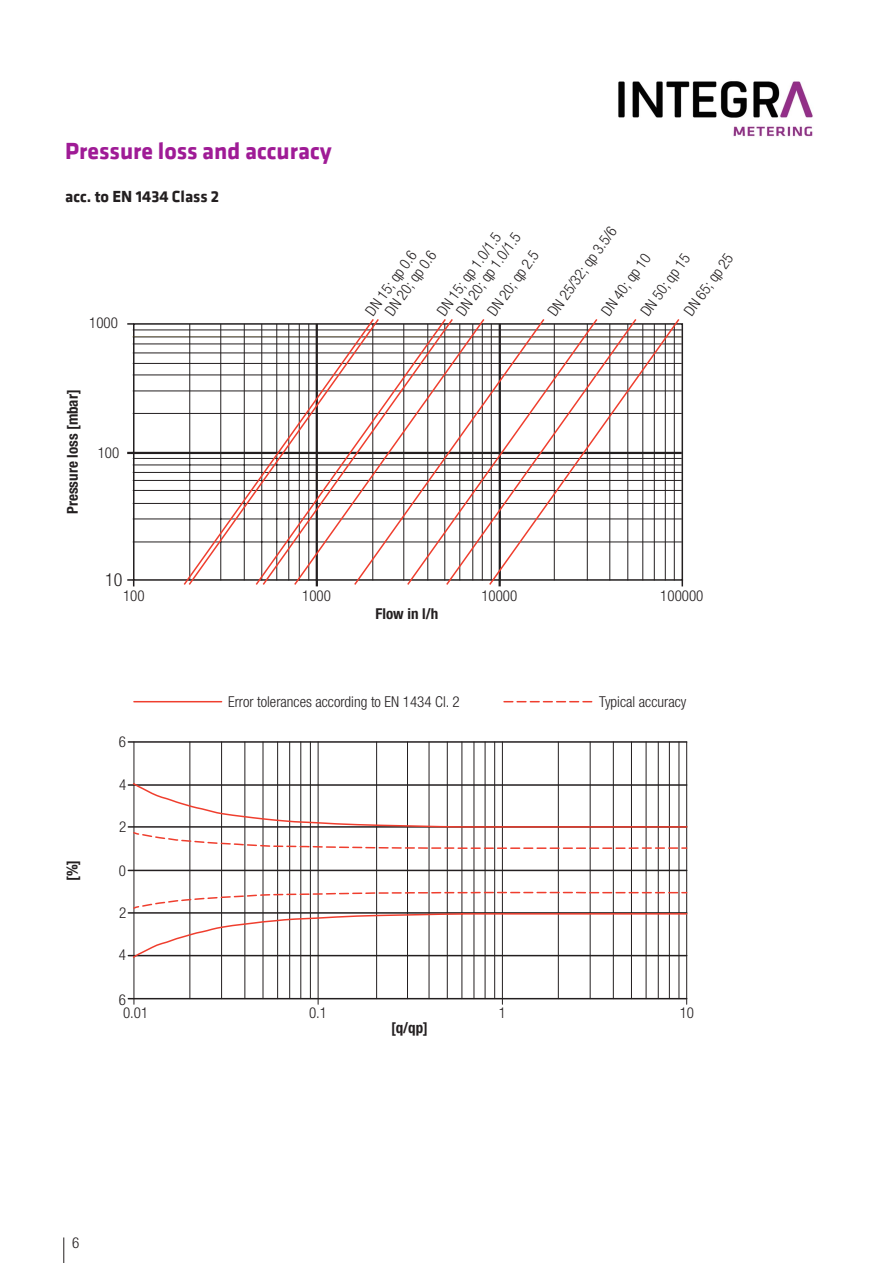
<style>
.page{position:relative;width:893px;height:1263px;background:#fff}
.page>*{position:absolute;margin:0;border:0;box-sizing:border-box;transform-origin:0 0}
.Fett{font:700 24px "Klavika";color:#9f1b96}
.t1{font:300 condensed 18px "Helvetica Neue";color:#231f20}
.Fett-2{font:700 16.5px "Klavika";color:#231f20}
.t2{font:300 condensed 15px/15.8px "Helvetica Neue";color:#231f20}
.t3{font:700 condensed 15px "Helvetica Neue";color:#231f20}
.t4{font:300 condensed 15px "Helvetica Neue LT Std";color:#231f20}
</style>
<div class="page">
<img style="left:618px;top:81px;width:195px;height:56px">
<svg style="left:63px;top:1237px;width:1px;height:26px"></svg>
<hr style="left:133px;top:330px;width:549px;height:1px;background:#231f20">
<hr style="left:133px;top:337px;width:549px;height:1px;background:#231f20">
<hr style="left:133px;top:344px;width:549px;height:1px;background:#231f20">
<hr style="left:133px;top:353px;width:549px;height:1px;background:#231f20">
<hr style="left:133px;top:363px;width:549px;height:1px;background:#231f20">
<hr style="left:133px;top:375px;width:549px;height:1px;background:#231f20">
<hr style="left:133px;top:391px;width:549px;height:1px;background:#231f20">
<hr style="left:133px;top:413px;width:549px;height:1px;background:#231f20">
<hr style="left:133px;top:458px;width:549px;height:1px;background:#231f20">
<hr style="left:133px;top:452px;width:549px;height:2px;background:#231f20">
<hr style="left:133px;top:542px;width:549px;height:1px;background:#231f20">
<hr style="left:133px;top:519px;width:549px;height:1px;background:#231f20">
<hr style="left:133px;top:490px;width:549px;height:1px;background:#231f20">
<hr style="left:133px;top:503px;width:549px;height:1px;background:#231f20">
<hr style="left:133px;top:480px;width:549px;height:1px;background:#231f20">
<hr style="left:133px;top:472px;width:549px;height:1px;background:#231f20">
<hr style="left:133px;top:465px;width:549px;height:1px;background:#231f20">
<svg style="left:182px;top:319px;width:499px;height:267px"></svg>
<svg style="left:127px;top:323px;width:7px;height:2px"></svg>
<svg style="left:127px;top:452px;width:6px;height:2px"></svg>
<svg style="left:127px;top:579px;width:7px;height:7px"></svg>
<svg style="left:499px;top:579px;width:2px;height:7px"></svg>
<svg style="left:316px;top:579px;width:2px;height:7px"></svg>
<hr style="left:128px;top:741px;width:559px;height:2px;background:#231f20">
<hr style="left:128px;top:784px;width:559px;height:2px;background:#231f20">
<hr style="left:128px;top:826px;width:559px;height:2px;background:#231f20">
<hr style="left:128px;top:870px;width:559px;height:1px;background:#231f20">
<hr style="left:128px;top:912px;width:559px;height:2px;background:#231f20">
<hr style="left:128px;top:955px;width:559px;height:1px;background:#231f20">
<hr style="left:128px;top:998px;width:559px;height:1px;background:#231f20">
<hr style="left:686px;top:742px;width:1px;height:262px;background:#231f20">
<hr style="left:679px;top:742px;width:1px;height:257px;background:#231f20">
<hr style="left:669px;top:742px;width:1px;height:257px;background:#231f20">
<hr style="left:658px;top:742px;width:1px;height:257px;background:#231f20">
<hr style="left:646px;top:742px;width:1px;height:257px;background:#231f20">
<hr style="left:631px;top:742px;width:1px;height:257px;background:#231f20">
<hr style="left:613px;top:742px;width:1px;height:257px;background:#231f20">
<hr style="left:590px;top:742px;width:1px;height:257px;background:#231f20">
<hr style="left:558px;top:742px;width:1px;height:257px;background:#231f20">
<hr style="left:502px;top:742px;width:1px;height:262px;background:#231f20">
<hr style="left:494px;top:742px;width:1px;height:257px;background:#231f20">
<hr style="left:485px;top:742px;width:1px;height:257px;background:#231f20">
<hr style="left:474px;top:742px;width:1px;height:257px;background:#231f20">
<hr style="left:462px;top:742px;width:1px;height:257px;background:#231f20">
<hr style="left:447px;top:742px;width:1px;height:257px;background:#231f20">
<hr style="left:429px;top:742px;width:1px;height:257px;background:#231f20">
<hr style="left:407px;top:742px;width:1px;height:257px;background:#231f20">
<hr style="left:376px;top:742px;width:1px;height:257px;background:#231f20">
<hr style="left:318px;top:742px;width:1px;height:262px;background:#231f20">
<hr style="left:310px;top:742px;width:1px;height:257px;background:#231f20">
<hr style="left:300px;top:742px;width:1px;height:257px;background:#231f20">
<hr style="left:289px;top:742px;width:1px;height:257px;background:#231f20">
<hr style="left:277px;top:742px;width:1px;height:257px;background:#231f20">
<hr style="left:263px;top:742px;width:1px;height:257px;background:#231f20">
<hr style="left:244px;top:742px;width:1px;height:257px;background:#231f20">
<hr style="left:221px;top:742px;width:1px;height:257px;background:#231f20">
<hr style="left:189px;top:742px;width:1px;height:257px;background:#231f20">
<hr style="left:134px;top:742px;width:1px;height:262px;background:#231f20">
<svg style="left:132px;top:701px;width:556px;height:258px"></svg>
<p class="Fett" style="left:65px;top:138px;width:268px">Pressure loss and accuracy</p>
<p class="Fett-2" style="left:65px;top:188px;width:155px">acc. to EN 1434 Class 2</p>
<p class="t2" style="left:89px;top:314px;width:30px">1000</p>
<p class="t3" style="left:63px;top:514px;width:126px;rotate:-90deg">Pressure loss [mbar]</p>
<p class="t2" style="left:98px;top:444px;width:23px">100</p>
<p class="t1" style="left:105px;top:570px;width:19px">10</p>
<p class="t2" style="left:545px;top:309px;width:108px;rotate:-54deg">DN 25/32; qp 3.5/6</p>
<p class="t2" style="left:440px;top:300px;width:100px;text-indent:-11px;rotate:-54deg">DN 15; qp 1.0/1.5<br>DN 20; qp 1.0/1.5</p>
<p class="t2" style="left:369px;top:300px;width:78px;text-indent:-11px;rotate:-54deg">DN 15; qp 0.6<br>DN 20; qp 0.6</p>
<p class="t2" style="left:484px;top:309px;width:78px;rotate:-54deg">DN 20; qp 2.5</p>
<p class="t2" style="left:605px;top:286px;width:74px;line-height:32px;text-indent:-23px;rotate:-54deg">DN 40; qp 10<br>DN 50; qp 15</p>
<p class="t2" style="left:681px;top:309px;width:74px;rotate:-54deg">DN 65; qp 25</p>
<p class="t2" style="left:123px;top:588px;width:23px">100</p>
<p class="t2" style="left:302px;top:588px;width:30px">1000</p>
<p class="t2" style="left:481px;top:588px;width:38px">10000</p>
<p class="t2" style="left:660px;top:588px;width:45px">100000</p>
<p class="t3" style="left:376px;top:604px;width:64px">Flow in l/h</p>
<p class="t3" style="left:63px;top:881px;width:23px;rotate:-90deg">[%]</p>
<p class="t2" style="left:119px;top:734px;width:9px">6</p>
<p class="t2" style="left:119px;top:776px;width:9px">4</p>
<p class="t2" style="left:119px;top:819px;width:9px">2</p>
<p class="t2" style="left:119px;top:862px;width:9px">0</p>
<p class="t2" style="left:119px;top:905px;width:9px">2</p>
<p class="t2" style="left:119px;top:946px;width:9px">4</p>
<p class="t2" style="left:119px;top:991px;width:9px">6</p>
<p class="t2" style="left:228px;top:694px;width:233px">Error tolerances according to EN 1434 Cl. 2</p>
<p class="t2" style="left:599px;top:693px;width:89px">Typical accuracy</p>
<p class="t2" style="left:123px;top:1005px;width:27px">0.01</p>
<p class="t2" style="left:309px;top:1005px;width:19px">0.1</p>
<p class="t2" style="left:499px;top:1005px;width:9px">1</p>
<p class="t2" style="left:680px;top:1005px;width:16px">10</p>
<p class="t3" style="left:391px;top:1018px;width:38px">[q/qp]</p>
<p class="t4" style="left:72px;top:1234px;width:9px">6</p>
</div>
